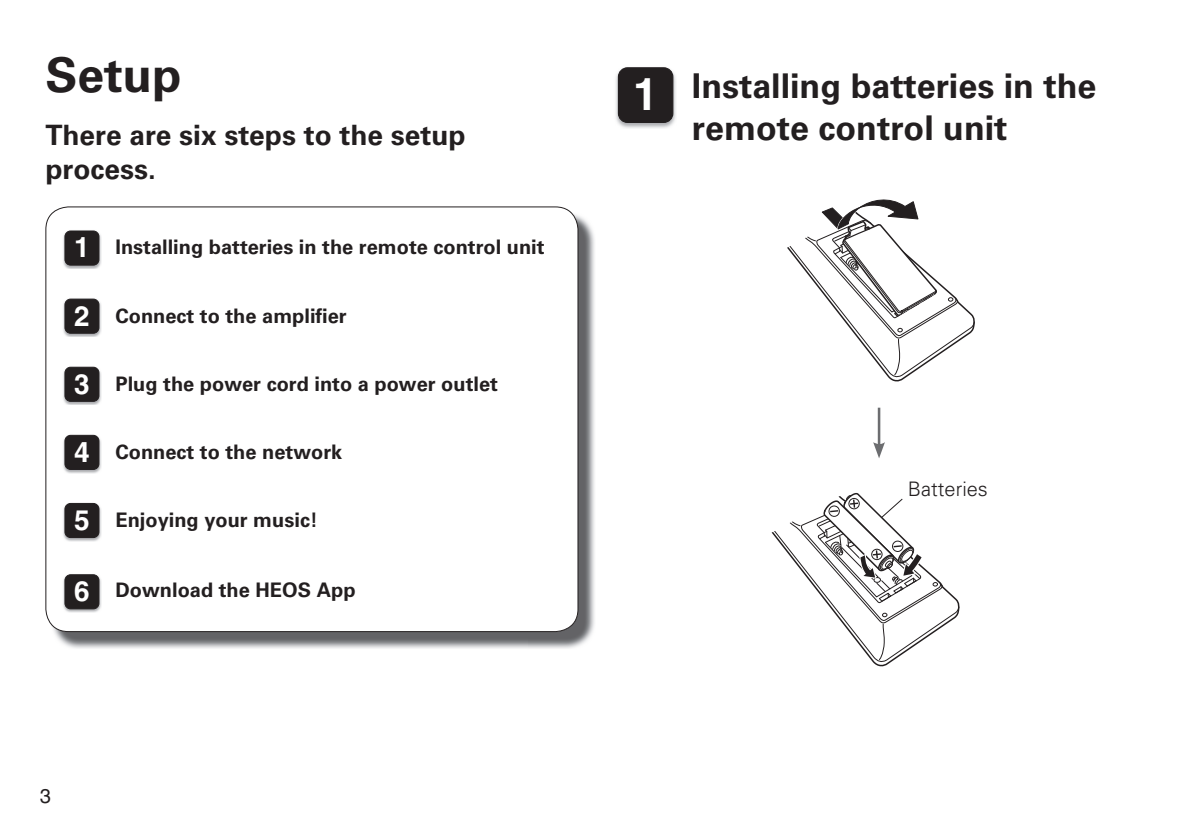
<style>
.page{position:relative;width:1191px;height:840px;background:#fff}
.page>*{position:absolute;margin:0;border:0;box-sizing:border-box;transform-origin:0 0}
.t1{font:700 48px "Univers LTCYR 65";color:#231f20}
.t2{font:700 34px/42px "Univers LTCYR 65";color:#231f20}
.t3{font:700 28px/34px "Univers LTCYR 65";color:#231f20}
.t4{font:700 20px "Univers LTCYR 65";color:#231f20}
.t5{font:300 20px "Univers LTCYR 45";color:#231f20}
.t6{font:20px "Helvetica LT Std";color:#231f20}
.s1{font-family:"Helvetica LT Std";font-size:28px;color:#fff}
.s2{font-family:"Helvetica LT Std";font-size:44.8px;color:#fff}
</style>
<div class="page">
<img style="left:528px;top:212px;width:67px;height:437px">
<img style="left:51px;top:623px;width:477px;height:26px">
<div style="left:46px;top:207px;width:532px;height:424px;background:#fff;border-radius:23px"></div>
<img style="left:63px;top:231px;width:38px;height:37px">
<div style="left:65px;top:231px;width:34px;height:34px;background:#231f20;border-radius:6px"></div>
<div style="left:65px;top:230px;width:34px;height:35px;border:1px solid #231f20;border-radius:6px"></div>
<img style="left:63px;top:299px;width:38px;height:37px">
<div style="left:65px;top:299px;width:34px;height:34px;background:#231f20;border-radius:6px"></div>
<div style="left:65px;top:298px;width:34px;height:35px;border:1px solid #231f20;border-radius:6px"></div>
<img style="left:63px;top:370px;width:38px;height:34px">
<div style="left:65px;top:367px;width:34px;height:34px;background:#231f20;border-radius:6px"></div>
<div style="left:65px;top:366px;width:34px;height:35px;border:1px solid #231f20;border-radius:6px"></div>
<img style="left:63px;top:438px;width:38px;height:34px">
<div style="left:65px;top:435px;width:34px;height:34px;background:#231f20;border-radius:6px"></div>
<div style="left:65px;top:434px;width:34px;height:35px;border:1px solid #231f20;border-radius:6px"></div>
<img style="left:63px;top:502px;width:38px;height:39px">
<div style="left:65px;top:503px;width:34px;height:34px;background:#231f20;border-radius:6px"></div>
<div style="left:65px;top:503px;width:34px;height:34px;border:1px solid #231f20;border-radius:6px"></div>
<img style="left:63px;top:575px;width:38px;height:37px">
<div style="left:65px;top:574px;width:34px;height:34px;background:#231f20;border-radius:6px"></div>
<div style="left:65px;top:574px;width:34px;height:35px;border:1px solid #231f20;border-radius:6px"></div>
<img style="left:615px;top:68px;width:61px;height:60px">
<div style="left:618px;top:68px;width:55px;height:54px;background:#231f20;border-radius:9px"></div>
<div style="left:618px;top:67px;width:55px;height:56px;border:1px solid #231f20;border-radius:9px"></div>
<svg style="left:787px;top:199px;width:188px;height:183px"></svg>
<hr style="left:877px;top:407px;width:3px;height:39px;background:#6c6d70">
<svg style="left:873px;top:442px;width:12px;height:16px"></svg>
<svg style="left:771px;top:492px;width:188px;height:174px"></svg>
<h1 class="t1" style="left:45px;top:41px;width:138px">Setup</h1>
<h3 class="t3" style="left:45px;top:117px;width:422px">There are six steps to the setup process.</h3>
<p class="t4" style="left:74px;top:233px;width:472px"><span class="s1">1</span> Installing batteries in the remote control unit</p>
<p class="t4" style="left:74px;top:301px;width:274px"><span class="s1">2</span> Connect to the amplifier</p>
<p class="t4" style="left:74px;top:369px;width:425px"><span class="s1">3</span> Plug the power cord into a power outlet</p>
<p class="t4" style="left:74px;top:437px;width:270px"><span class="s1">4</span> Connect to the network</p>
<p class="t4" style="left:74px;top:505px;width:245px"><span class="s1">5</span> Enjoying your music!</p>
<p class="t4" style="left:74px;top:575px;width:283px"><span class="s1">6</span> Download the HEOS App</p>
<p class="t6" style="left:40px;top:784px;width:13px">3</p>
<h2 class="t2" style="left:692px;top:64px;width:406px;text-indent:-59px"><span class="s2">1</span> Installing batteries in the remote control unit</h2>
<p class="t5" style="left:908px;top:475px;width:81px">Batteries</p>
</div>
